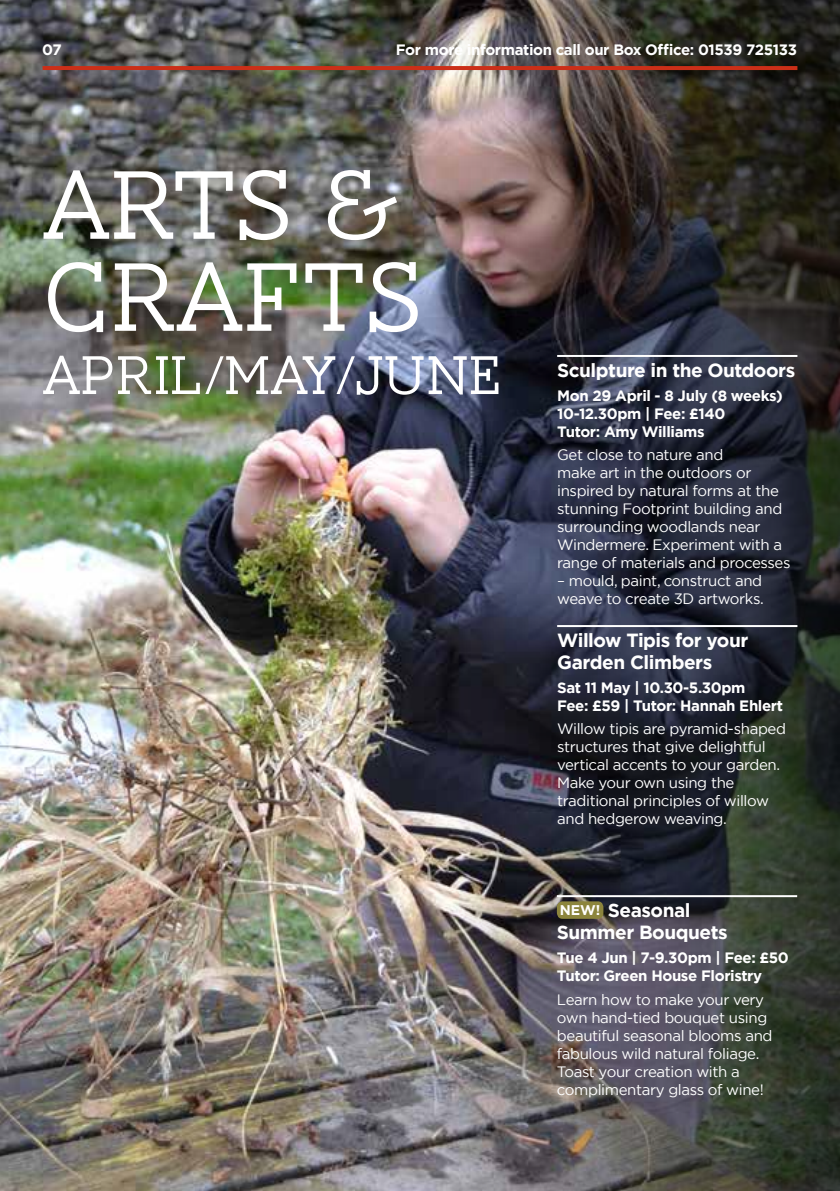
<style>
.page{position:relative;width:840px;height:1191px;background:#fff}
.page>*{position:absolute;margin:0;border:0;box-sizing:border-box;transform-origin:0 0}
.t1{font:300 100px/92px "AW Conqueror Slab";letter-spacing:-.02em;color:#fff}
.t2{font:300 56px "AW Conqueror Slab";letter-spacing:-.01em;color:#fff}
.t3{font:700 19px/22px "Gotham";letter-spacing:-.025em;color:#fff}
.t4{font:15px/18px "Gotham";letter-spacing:-.025em;color:#fff}
.t5{font:700 15px/18px "Gotham";letter-spacing:-.025em;color:#fff}
.s1{font-size:14px}
</style>
<div class="page">
<img style="left:0;top:0;width:449px;height:1191px">
<img style="left:449px;top:0;width:390px;height:1191px">
<hr style="left:43px;top:66px;width:754px;height:4px;background:#cb2f18">
<hr style="left:557px;top:625px;width:240px;height:2px;background:#fff">
<hr style="left:556px;top:895px;width:240px;height:2px;background:#fff">
<div style="left:556px;top:901px;width:47px;height:18px;background:#8c853d;border-radius:6px"></div>
<hr style="left:557px;top:355px;width:240px;height:2px;background:#fff">
<p class="t5" style="left:42px;top:40px;width:21px">07</p>
<p class="t5" style="left:396px;top:40px;width:402px">For more information call our Box Office: 01539 725133</p>
<h1 class="t1" style="left:43px;top:160px;width:385px">ARTS &amp;<br>CRAFTS</h1>
<h2 class="t2" style="left:43px;top:346px;width:462px">APRIL/MAY/JUNE</h2>
<p class="t3" style="left:557px;top:359px;width:239px">Sculpture in the Outdoors</p>
<p class="t5" style="left:557px;top:386px;width:227px">Mon 29 April - 8 July (8 weeks)<br>10-12.30pm | Fee: £140<br>Tutor: Amy Williams</p>
<p class="t4" style="left:557px;top:446px;width:235px">Get close to nature and<br>make art in the outdoors or inspired by natural forms at the stunning Footprint building and surrounding woodlands near<br>Windermere. Experiment with a range of materials and processes</p>
<p class="t4" style="left:557px;top:572px;width:208px">– mould, paint, construct and weave to create 3D artworks.</p>
<p class="t3" style="left:557px;top:629px;width:192px">Willow Tipis for your<br>Garden Climbers</p>
<p class="t5" style="left:557px;top:678px;width:227px">Sat 11 May | 10.30-5.30pm<br>Fee: £59 | Tutor: Hannah Ehlert</p>
<p class="t4" style="left:557px;top:720px;width:230px">Willow tipis are pyramid-shaped structures that give delightful vertical accents to your garden.<br>Make your own using the traditional principles of willow and hedgerow weaving.</p>
<p class="t3" style="left:556px;top:899px;width:172px"><span class="s1">NEW!</span> Seasonal<br>Summer Bouquets</p>
<p class="t5" style="left:556px;top:948px;width:233px">Tue 4 Jun | 7-9.30pm | Fee: £50<br>Tutor: Green House Floristry</p>
<p class="t4" style="left:556px;top:990px;width:217px">Learn how to make your very own hand-tied bouquet using beautiful seasonal blooms and fabulous wild natural foliage.<br>Toast your creation with a complimentary glass of wine!</p>
</div>
